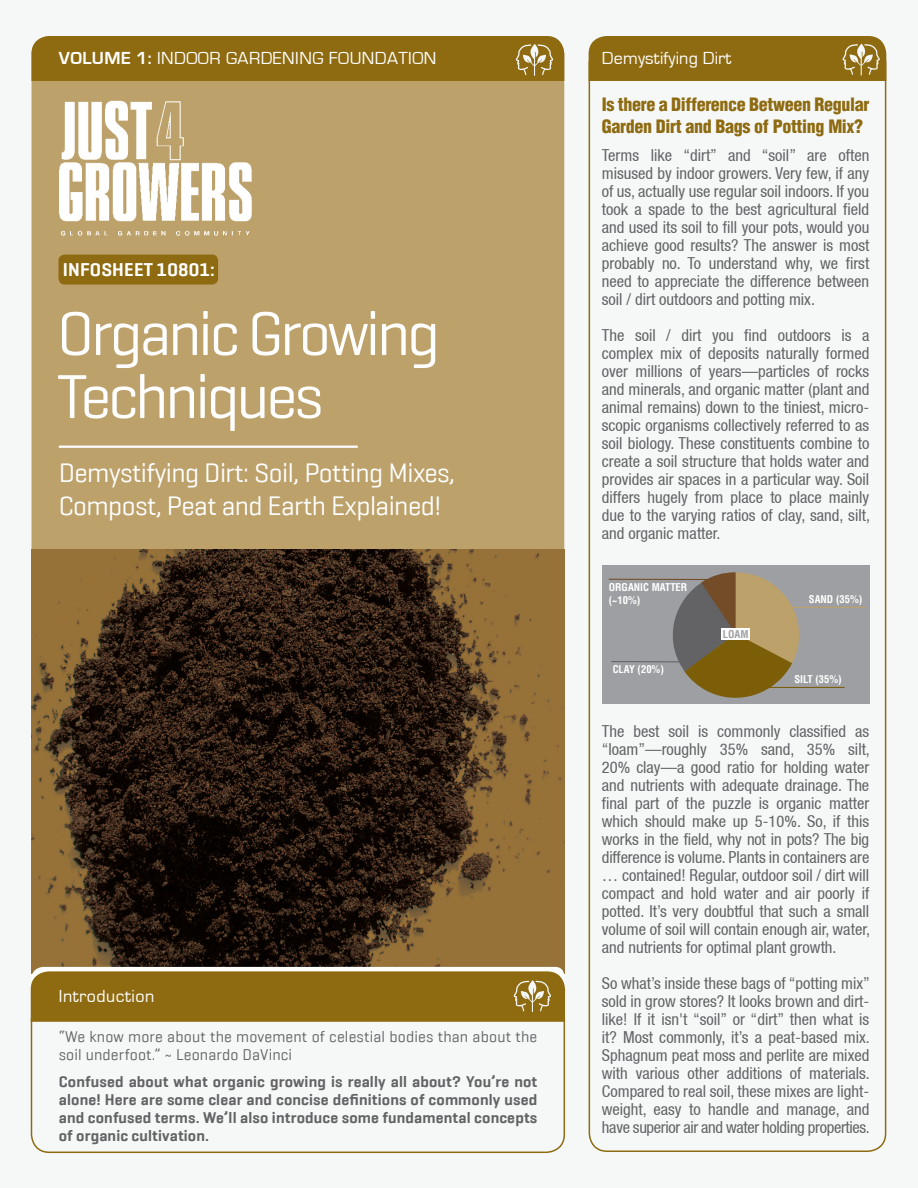
<style>
.page{position:relative;width:918px;height:1188px;background:#f6f8f8}
.page>*{position:absolute;margin:0;border:0;box-sizing:border-box;transform-origin:0 0}
.t1{font:63px/63px "Geogrotesque";letter-spacing:-.05em;color:#fff}
.t2{font:27px/32.4px "Geogrotesque";letter-spacing:-.02em;color:#fff}
.t3{font:600 18.75px "Geogrotesque";letter-spacing:.01em;color:#fff}
.t4{font:900 condensed 18px/21.6px "Helvetica";letter-spacing:-.02em;color:#8e6b11}
.t5{font:18px "Eurostile";letter-spacing:.025em;color:#fff}
.t6{font:condensed 16.5px/18px "Helvetica 57";color:#636366;text-align:justify}
.t7{font:600 15.75px/18px "Geogrotesque";letter-spacing:.01em;color:#636366;text-align:justify}
.t8{font:15.75px/18px "Geogrotesque";letter-spacing:.01em;color:#636366}
.t9{font:700 condensed 10.5px/12.6px "Helvetica";color:#fff}
.t10{font:700 condensed 10.5px "Helvetica";color:#9d9fa2}
.s1{font-weight:700}
</style>
<div class="page">
<div style="left:32px;top:36px;width:532px;height:947px;background:#bda16b;border-radius:18px"></div>
<div style="left:58px;top:255px;width:160px;height:30px;background:#8e6b11;border-radius:6px"></div>
<img style="left:32px;top:550px;width:532px;height:417px">
<svg style="left:30px;top:1018px;width:536px;height:136px"></svg>
<hr style="left:59px;top:446px;width:299px;height:2px;background:#fff">
<img style="left:59px;top:100px;width:193px;height:136px">
<div style="left:32px;top:36px;width:532px;height:45px;background:#8e6b11"></div>
<svg style="left:31px;top:967px;width:534px;height:55px;background:#987928"></svg>
<svg style="left:588px;top:60px;width:299px;height:1092px"></svg>
<div style="left:589px;top:36px;width:297px;height:45px;background:#8e6b11"></div>
<div style="left:602px;top:565px;width:267px;height:139px;background:#9d9fa2"></div>
<svg style="left:665px;top:572px;width:134px;height:126px"></svg>
<hr style="left:611px;top:661px;width:74px;height:1px;background:#636366">
<hr style="left:609px;top:579px;width:106px;height:1px;background:#744c27">
<hr style="left:784px;top:607px;width:81px;height:1px;background:#bda16b">
<hr style="left:763px;top:687px;width:82px;height:1px;background:#7c5e09">
<div style="left:721px;top:628px;width:29px;height:11px;background:#fff"></div>
<p class="t5" style="left:59px;top:49px;width:379px"><span class="s1">VOLUME 1:</span> INDOOR GARDENING FOUNDATION</p>
<p class="t3" style="left:63px;top:258px;width:154px">INFOSHEET 10801:</p>
<h1 class="t1" style="left:57px;top:300px;width:385px">Organic Growing<br>Techniques</h1>
<h2 class="t2" style="left:59px;top:456px;width:398px">Demystifying Dirt: Soil, Potting Mixes,<br>Compost, Peat and Earth Explained!</h2>
<p class="t5" style="left:59px;top:986px;width:97px">Introduction</p>
<p class="t8" style="left:59px;top:1027px;width:480px">“We know more about the movement of celestial bodies than about the soil underfoot.” ~ Leonardo DaVinci</p>
<p class="t7" style="left:59px;top:1072px;width:480px">Confused about what organic growing is really all about? You’re not alone! Here are some clear and concise definitions of commonly used and confused terms. We’ll also introduce some fundamental concepts of organic cultivation.</p>
<p class="t5" style="left:602px;top:48px;width:131px">Demystifying Dirt</p>
<p class="t4" style="left:602px;top:94px;width:269px">Is there a Difference Between Regular<br>Garden Dirt and Bags of Potting Mix?</p>
<p class="t6" style="left:602px;top:146px;width:269px">Terms like “dirt” and “soil” are often misused by indoor growers. Very few, if any of us, actually use regular soil indoors. If you took a spade to the best agricultural field and used its soil to fill your pots, would you achieve good results? The answer is most probably no. To understand why, we first need to appreciate the difference between soil / dirt outdoors and potting mix.</p>
<p class="t6" style="left:602px;top:326px;width:270px">The soil / dirt you find outdoors is a complex mix of deposits naturally formed over millions of years—particles of rocks and minerals, and organic matter (plant and animal remains) down to the tiniest, micro&shy;scopic organisms collectively referred to as soil biology. These constituents combine to create a soil structure that holds water and provides air spaces in a particular way. Soil differs hugely from place to place mainly due to the varying ratios of clay, sand, silt, and organic matter.</p>
<p class="t9" style="left:609px;top:581px;width:80px">ORGANIC MATTER (~10%)</p>
<p class="t9" style="left:613px;top:663px;width:53px">CLAY (20%)</p>
<p class="t10" style="left:723px;top:627px;width:27px">LOAM</p>
<p class="t9" style="left:809px;top:593px;width:55px">SAND (35%)</p>
<p class="t9" style="left:794px;top:673px;width:49px">SILT (35%)</p>
<p class="t6" style="left:602px;top:722px;width:270px">The best soil is commonly classified as “loam”—roughly 35% sand, 35% silt, 20% clay—a good ratio for holding water and nutrients with adequate drainage. The final part of the puzzle is organic matter which should make up 5-10%. So, if this works in the field, why not in pots? The big difference is volume. Plants in containers are … contained! Regular, outdoor soil / dirt will compact and hold water and air poorly if potted. It’s very doubtful that such a small volume of soil will contain enough air, water, and nutrients for optimal plant growth.</p>
<p class="t6" style="left:602px;top:974px;width:270px">So what’s inside these bags of “potting mix” sold in grow stores? It looks brown and dirt&shy;like! If it isn't “soil” or “dirt” then what is it? Most commonly, it’s a peat-based mix.<br>Sphagnum peat moss and perlite are mixed with various other additions of materials.<br>Compared to real soil, these mixes are light&shy;weight, easy to handle and manage, and have superior air and water holding properties.</p>
</div>
